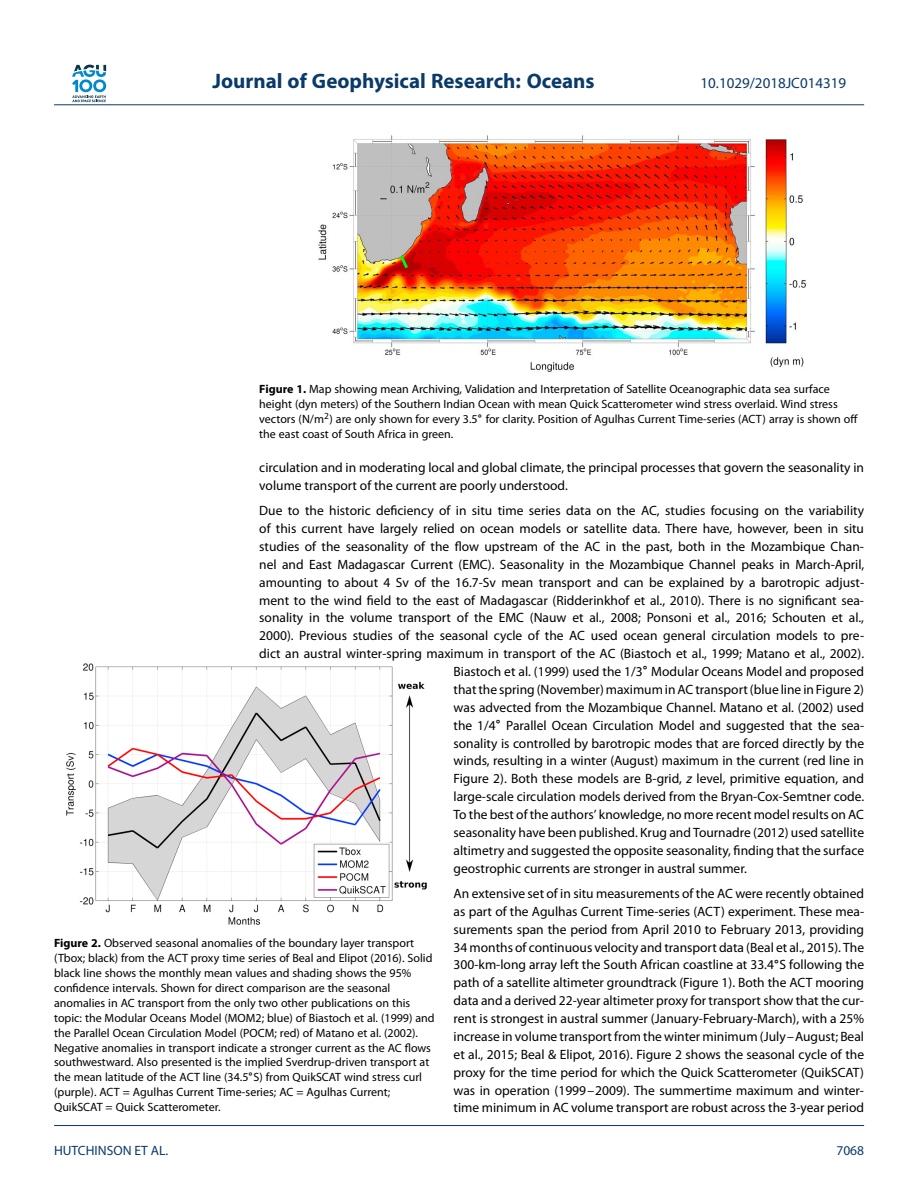
<style>
.page{position:relative;width:918px;height:1188px;background:#fff}
.page>*{position:absolute;margin:0;border:0;box-sizing:border-box;transform-origin:0 0}
.t1{font:700 21px "Myriad Pro";color:#0a3a69}
.t2{font:15px "Myriad Pro";color:#0a3a69}
.t3{font:13.5px/17.9px "Myriad Pro";color:#000;text-align:justify}
.t4{font:13.5px "Myriad Pro";color:#0a3a69}
.t5{font:12px/15px "Myriad Pro";color:#000}
.s1{font-weight:700}
.s2{font-style:italic}
</style>
<div class="page">
<svg style="left:72px;top:65px;width:34px;height:37px"></svg>
<hr style="left:54px;top:104px;width:810px;height:1px;background:#0a3a69">
<img style="left:318px;top:135px;width:488px;height:237px">
<img style="left:66px;top:663px;width:361px;height:262px">
<hr style="left:54px;top:1125px;width:810px;height:1px;background:#0a3a69">
<h1 class="t1" style="left:212px;top:73px;width:384px">Journal of Geophysical Research: Oceans</h1>
<p class="t2" style="left:701px;top:78px;width:147px">10.1029/2018JC014319</p>
<p class="t5" style="left:259px;top:383px;width:600px"><span class="s1">Figure 1.</span> Map showing mean Archiving, Validation and Interpretation of Satellite Oceanographic data sea surface height (dyn meters) of the Southern Indian Ocean with mean Quick Scatterometer wind stress overlaid. Wind stress vectors (N/m<sup>2</sup>) are only shown for every 3.5<sup>∘</sup> for clarity. Position of Agulhas Current Time-series (ACT) array is shown off the east coast of South Africa in green.</p>
<p class="t3" style="left:259px;top:460px;width:606px">circulation and in moderating local and global climate, the principal processes that govern the seasonality in volume transport of the current are poorly understood.</p>
<p class="t3" style="left:259px;top:503px;width:606px">Due to the historic deficiency of in situ time series data on the AC, studies focusing on the variability of this current have largely relied on ocean models or satellite data. There have, however, been in situ studies of the seasonality of the flow upstream of the AC in the past, both in the Mozambique Chan&shy;nel and East Madagascar Current (EMC). Seasonality in the Mozambique Channel peaks in March-April, amounting to about 4 Sv of the 16.7-Sv mean transport and can be explained by a barotropic adjust&shy;ment to the wind field to the east of Madagascar (Ridderinkhof et al., 2010). There is no significant sea&shy;sonality in the volume transport of the EMC (Nauw et al., 2008; Ponsoni et al., 2016; Schouten et al., 2000). Previous studies of the seasonal cycle of the AC used ocean general circulation models to pre&shy;dict an austral winter-spring maximum in transport of the AC (Biastoch et al., 1999; Matano et al., 2002).</p>
<p class="t5" style="left:54px;top:936px;width:382px"><span class="s1">Figure 2.</span> Observed seasonal anomalies of the boundary layer transport (Tbox; black) from the ACT proxy time series of Beal and Elipot (2016). Solid black line shows the monthly mean values and shading shows the 95% confidence intervals. Shown for direct comparison are the seasonal anomalies in AC transport from the only two other publications on this topic: the Modular Oceans Model (MOM2; blue) of Biastoch et al. (1999) and the Parallel Ocean Circulation Model (POCM; red) of Matano et al. (2002).<br>Negative anomalies in transport indicate a stronger current as the AC flows southwestward. Also presented is the implied Sverdrup-driven transport at the mean latitude of the ACT line (34.5<sup>∘</sup>S) from QuikSCAT wind stress curl (purple). ACT = Agulhas Current Time-series; AC = Agulhas Current; QuikSCAT = Quick Scatterometer.</p>
<p class="t3" style="left:454px;top:664px;width:412px">Biastoch et al. (1999) used the 1/3<sup>∘</sup> Modular Oceans Model and proposed that the spring (November) maximum in AC transport (blue line in Figure 2) was advected from the Mozambique Channel. Matano et al. (2002) used the 1/4<sup>∘</sup> Parallel Ocean Circulation Model and suggested that the sea&shy;sonality is controlled by barotropic modes that are forced directly by the winds, resulting in a winter (August) maximum in the current (red line in Figure 2). Both these models are B-grid, <span class="s2">z</span> level, primitive equation, and large-scale circulation models derived from the Bryan-Cox-Semtner code.<br>To the best of the authors’ knowledge, no more recent model results on AC seasonality have been published. Krug and Tournadre (2012) used satellite altimetry and suggested the opposite seasonality, finding that the surface geostrophic currents are stronger in austral summer.</p>
<p class="t3" style="left:454px;top:886px;width:412px">An extensive set of in situ measurements of the AC were recently obtained as part of the Agulhas Current Time-series (ACT) experiment. These mea&shy;surements span the period from April 2010 to February 2013, providing 34 months of continuous velocity and transport data (Beal et al., 2015). The 300-km-long array left the South African coastline at 33.4<sup>∘</sup>S following the path of a satellite altimeter groundtrack (Figure 1). Both the ACT mooring data and a derived 22-year altimeter proxy for transport show that the cur&shy;rent is strongest in austral summer (January-February-March), with a 25% increase in volume transport from the winter minimum (July–August; Beal et al., 2015; Beal &amp; Elipot, 2016). Figure 2 shows the seasonal cycle of the proxy for the time period for which the Quick Scatterometer (QuikSCAT) was in operation (1999–2009). The summertime maximum and winter&shy;time minimum in AC volume transport are robust across the 3-year period</p>
<p class="t4" style="left:54px;top:1145px;width:116px">HUTCHINSON ET AL.</p>
<p class="t4" style="left:836px;top:1145px;width:29px">7068</p>
</div>
